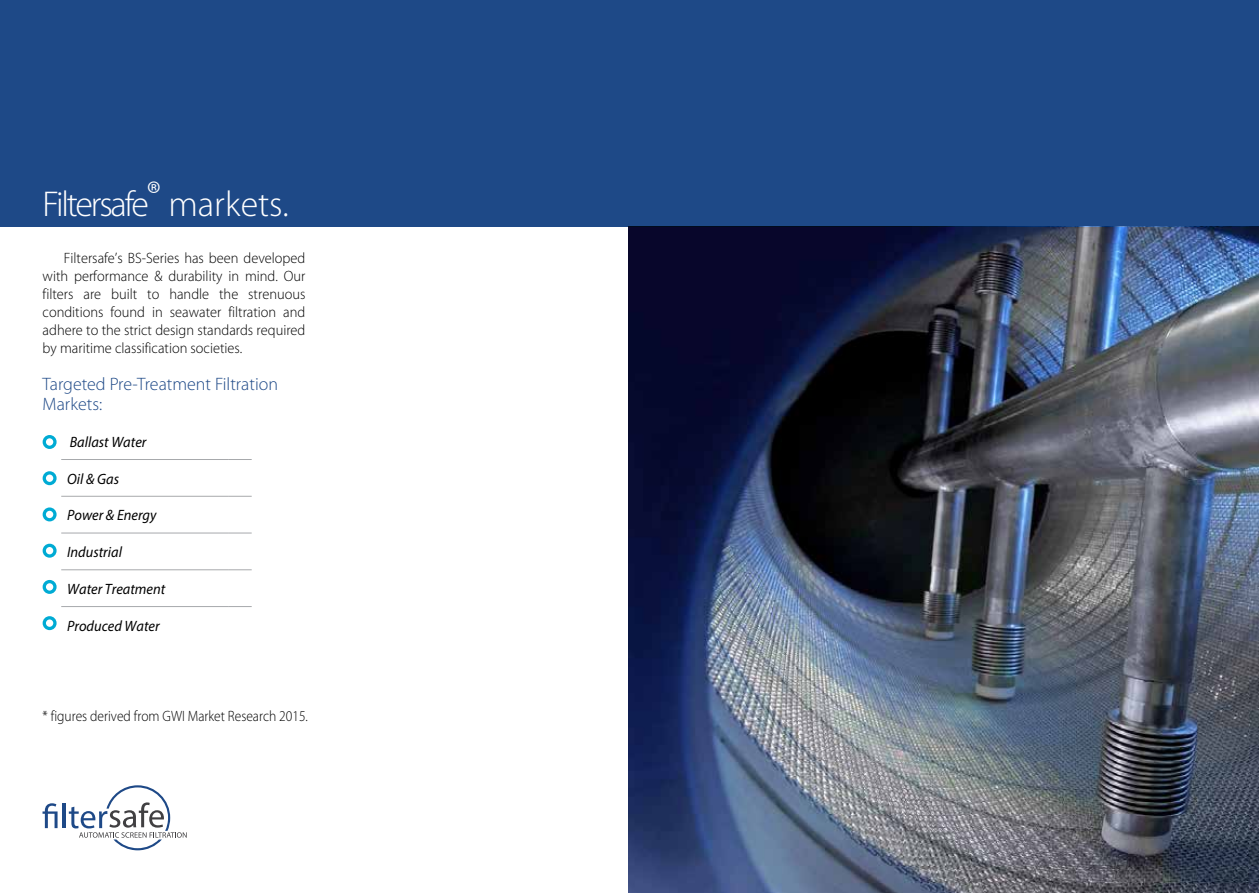
<style>
.page{position:relative;width:1259px;height:893px;background:#fff}
.page>*{position:absolute;margin:0;border:0;box-sizing:border-box;transform-origin:0 0}
.t1{font:300 36px "Myriad Pro";letter-spacing:-.06em;color:#fff}
.t2{font:300 18px/19.5px "Myriad Pro";color:#1e4987}
.t3{font:300 15px/18px "Myriad Pro";color:#000;text-align:justify;scale:.96 1}
.t4{font:italic 15px "Myriad Pro";color:#000;scale:.96 1}
.t5{font:300 15px "Myriad Pro";color:#000;scale:.9 1}
</style>
<div class="page">
<img style="left:628px;top:226px;width:631px;height:667px">
<div style="left:0;top:0;width:1259px;height:226px;background:#1e4987"></div>
<svg style="left:43px;top:803px;width:15px;height:25px"></svg>
<hr style="left:63px;top:804px;width:3px;height:24px;background:#1e4987">
<svg style="left:69px;top:785px;width:118px;height:65px"></svg>
<hr style="left:61px;top:459px;width:168px;height:1px;background:#a7a9ac">
<svg style="left:229px;top:459px;width:23px;height:1px"></svg>
<hr style="left:61px;top:496px;width:168px;height:1px;background:#a7a9ac">
<svg style="left:229px;top:496px;width:23px;height:1px"></svg>
<hr style="left:61px;top:533px;width:168px;height:1px;background:#a7a9ac">
<svg style="left:229px;top:533px;width:23px;height:1px"></svg>
<hr style="left:61px;top:569px;width:168px;height:1px;background:#a7a9ac">
<svg style="left:229px;top:569px;width:23px;height:1px"></svg>
<hr style="left:61px;top:606px;width:168px;height:1px;background:#a7a9ac">
<svg style="left:229px;top:606px;width:23px;height:1px"></svg>
<div style="left:43px;top:435px;width:14px;height:14px;border:3px solid #00abd4;border-radius:50%"></div>
<div style="left:43px;top:471px;width:14px;height:14px;border:3px solid #00abd4;border-radius:50%"></div>
<div style="left:43px;top:507px;width:14px;height:14px;border:3px solid #00abd4;border-radius:50%"></div>
<div style="left:43px;top:544px;width:14px;height:14px;border:3px solid #00abd4;border-radius:50%"></div>
<div style="left:43px;top:580px;width:14px;height:14px;border:3px solid #00abd4;border-radius:50%"></div>
<div style="left:43px;top:616px;width:14px;height:14px;border:3px solid #00abd4;border-radius:50%"></div>
<h1 class="t1" style="left:43px;top:184px;width:247px">Filtersafe® markets.</h1>
<p class="t3" style="left:43px;top:249px;width:275px;text-indent:21px">Filtersafe’s BS-Series has been developed with performance &amp; durability in mind. Our filters are built to handle the strenuous conditions found in seawater filtration and adhere to the strict design standards required by maritime classification societies.</p>
<p class="t2" style="left:43px;top:375px;width:237px">Targeted Pre-Treatment Filtration<br>Markets:</p>
<p class="t4" style="left:70px;top:432px;width:81px">Ballast Water</p>
<p class="t4" style="left:67px;top:469px;width:55px">Oil &amp; Gas</p>
<p class="t4" style="left:67px;top:506px;width:95px">Power &amp; Energy</p>
<p class="t4" style="left:67px;top:543px;width:59px">Industrial</p>
<p class="t4" style="left:67px;top:579px;width:104px">Water Treatment</p>
<p class="t4" style="left:67px;top:616px;width:98px">Produced Water</p>
<p class="t5" style="left:43px;top:708px;width:296px">* figures derived from GWI Market Research 2015.</p>
</div>
